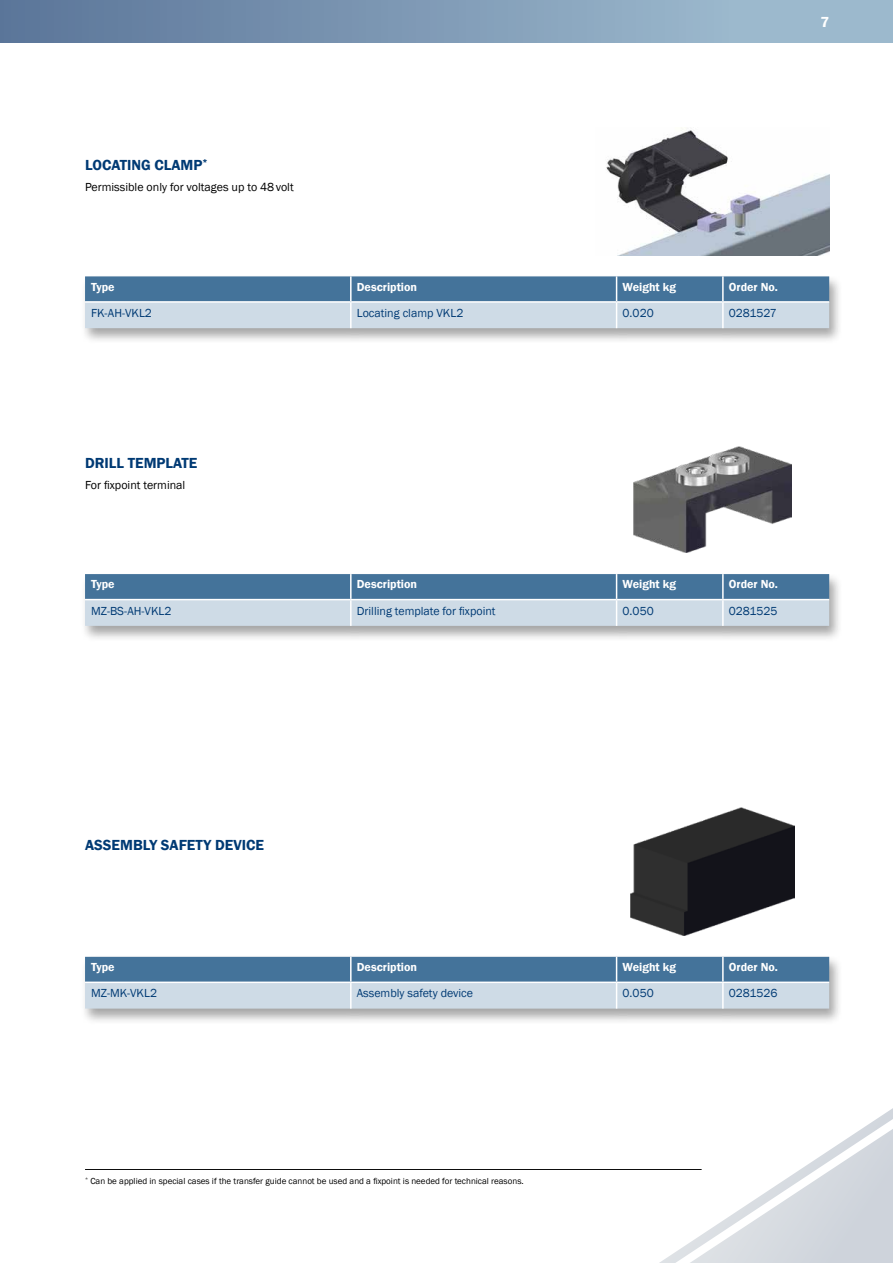
<style>
.page{position:relative;width:893px;height:1263px;background:#fff}
.page>*{position:absolute;margin:0;border:0;box-sizing:border-box;transform-origin:0 0}
.t1{font:600 15px "Franklin Gothic";color:#003a74}
.t2{font:600 15px "Franklin Gothic";color:#fff}
.t3{font:12px "Franklin Gothic";color:#003a74}
.t4{font:600 12px "Franklin Gothic";color:#fff}
.t5{font:12px "Franklin Gothic";color:#000}
.t6{font:9px "Franklin Gothic";color:#000}
</style>
<div class="page">
<div style="left:0;top:0;width:893px;height:43px;background:linear-gradient(to right,#5c769a,#a5c2d4)"></div>
<hr style="left:85px;top:1169px;width:617px;height:1px;background:#000">
<svg style="left:640px;top:1108px;width:253px;height:155px"></svg>
<img style="left:606px;top:130px;width:223px;height:125px">
<img style="left:633px;top:446px;width:158px;height:107px">
<img style="left:630px;top:808px;width:164px;height:127px">
<div style="left:80px;top:275px;width:763px;height:69px;background:#000;opacity:.35"></div>
<svg style="left:85px;top:276px;width:744px;height:52px;background:#8ba8c1"></svg>
<hr style="left:722px;top:276px;width:2px;height:25px;background:#fff">
<hr style="left:85px;top:301px;width:266px;height:2px;background:#fff">
<hr style="left:351px;top:301px;width:266px;height:2px;background:#fff">
<hr style="left:617px;top:301px;width:106px;height:2px;background:#fff">
<hr style="left:723px;top:301px;width:106px;height:2px;background:#fff">
<div style="left:80px;top:572px;width:763px;height:70px;background:#000;opacity:.35"></div>
<svg style="left:85px;top:574px;width:744px;height:52px;background:#8ba9c1"></svg>
<hr style="left:722px;top:574px;width:2px;height:25px;background:#fff">
<hr style="left:85px;top:599px;width:266px;height:1px;background:#fff">
<hr style="left:351px;top:599px;width:266px;height:1px;background:#fff">
<hr style="left:617px;top:599px;width:106px;height:1px;background:#fff">
<hr style="left:723px;top:599px;width:106px;height:1px;background:#fff">
<div style="left:80px;top:955px;width:763px;height:70px;background:#000;opacity:.35"></div>
<svg style="left:85px;top:957px;width:744px;height:51px;background:#8ba8c1"></svg>
<hr style="left:722px;top:957px;width:2px;height:24px;background:#fff">
<hr style="left:85px;top:981px;width:266px;height:2px;background:#fff">
<hr style="left:351px;top:981px;width:266px;height:2px;background:#fff">
<hr style="left:617px;top:981px;width:106px;height:2px;background:#fff">
<hr style="left:723px;top:981px;width:106px;height:2px;background:#fff">
<p class="t2" style="left:820px;top:12px;width:10px">7</p>
<p class="t1" style="left:85px;top:156px;width:124px">LOCATING CLAMP<sup>*</sup></p>
<p class="t5" style="left:85px;top:180px;width:210px">Permissible only for voltages up to 48volt</p>
<p class="t4" style="left:91px;top:279px;width:25px">Type</p>
<p class="t4" style="left:357px;top:279px;width:62px">Description</p>
<p class="t4" style="left:623px;top:279px;width:55px">Weight kg</p>
<p class="t4" style="left:729px;top:279px;width:51px">Order No.</p>
<p class="t3" style="left:91px;top:306px;width:62px">FK-AH-VKL2</p>
<p class="t3" style="left:357px;top:306px;width:108px">Locating clamp VKL2</p>
<p class="t3" style="left:623px;top:306px;width:33px">0.020</p>
<p class="t3" style="left:729px;top:306px;width:50px">0281527</p>
<p class="t1" style="left:85px;top:453px;width:114px">DRILL TEMPLATE</p>
<p class="t5" style="left:85px;top:478px;width:102px">For fixpoint terminal</p>
<p class="t4" style="left:91px;top:577px;width:25px">Type</p>
<p class="t4" style="left:357px;top:577px;width:62px">Description</p>
<p class="t4" style="left:623px;top:577px;width:55px">Weight kg</p>
<p class="t4" style="left:729px;top:577px;width:51px">Order No.</p>
<p class="t3" style="left:91px;top:603px;width:82px">MZ-BS-AH-VKL2</p>
<p class="t3" style="left:357px;top:603px;width:140px">Drilling template for fixpoint</p>
<p class="t3" style="left:623px;top:603px;width:33px">0.050</p>
<p class="t3" style="left:729px;top:603px;width:50px">0281525</p>
<p class="t1" style="left:85px;top:836px;width:180px">ASSEMBLY SAFETY DEVICE</p>
<p class="t4" style="left:91px;top:960px;width:25px">Type</p>
<p class="t4" style="left:357px;top:960px;width:62px">Description</p>
<p class="t4" style="left:623px;top:960px;width:55px">Weight kg</p>
<p class="t4" style="left:729px;top:960px;width:51px">Order No.</p>
<p class="t3" style="left:91px;top:986px;width:68px">MZ-MK-VKL2</p>
<p class="t3" style="left:357px;top:986px;width:118px">Assembly safety device</p>
<p class="t3" style="left:623px;top:986px;width:33px">0.050</p>
<p class="t3" style="left:729px;top:986px;width:50px">0281526</p>
<p class="t6" style="left:85px;top:1176px;width:440px"><sup>*</sup> Can be applied in special cases if the transfer guide cannot be used and a fixpoint is needed for technical reasons.</p>
</div>
